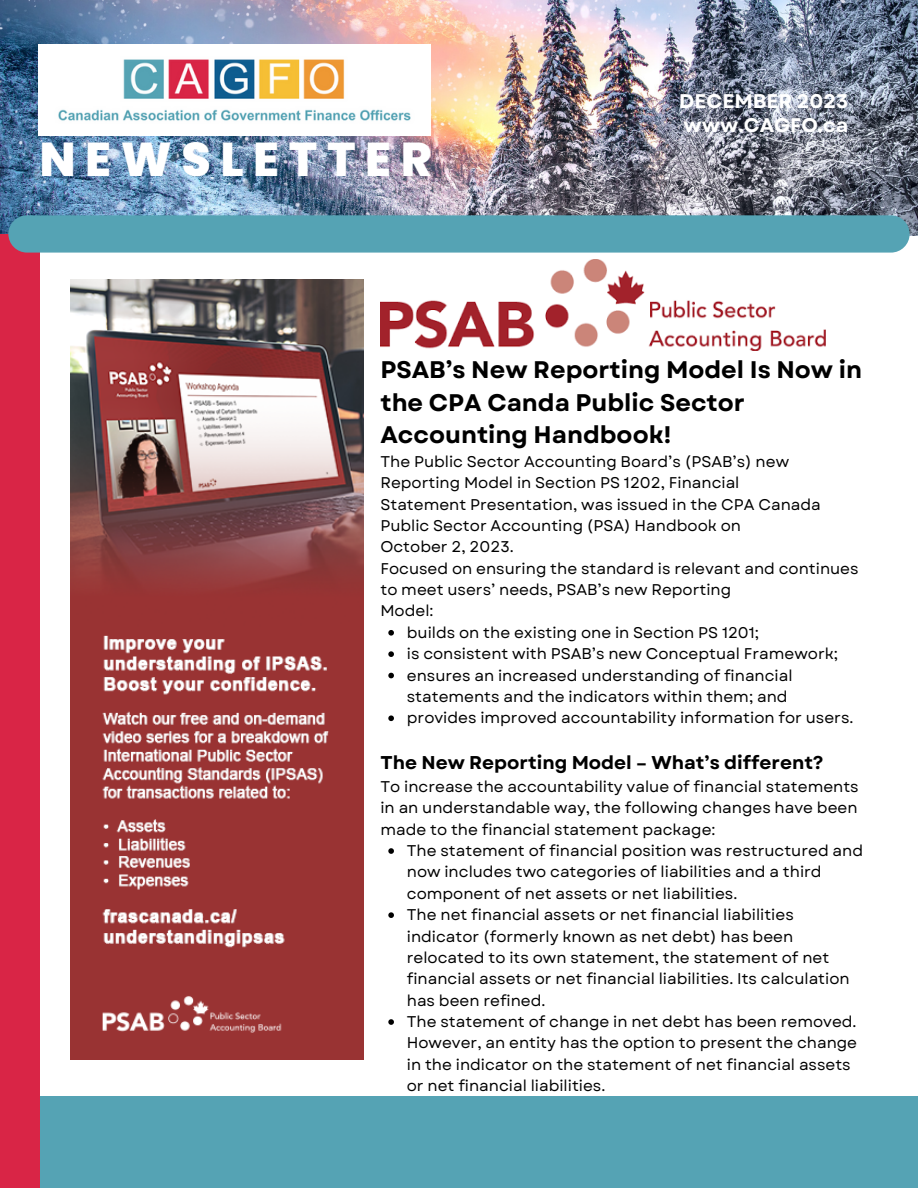
<style>
.page{position:relative;width:918px;height:1188px;background:#fff}
.page>*{position:absolute;margin:0;border:0;box-sizing:border-box;transform-origin:0 0}
.t1{font:800 47.4px "Poppins";letter-spacing:.2em;color:#fff}
.t2{font:700 24px/32.7px "Garet";color:#000}
.t3{font:700 19.8px "Garet";color:#fff}
.t4{font:700 18.45px "Garet";color:#000}
.t5{font:15.45px/21.3px "Garet";color:#000}
</style>
<div class="page">
<img style="left:0;top:0;width:918px;height:235px">
<div style="left:0;top:1096px;width:918px;height:92px;background:#55a3b4"></div>
<div style="left:0;top:234px;width:39px;height:954px;background:#d92546"></div>
<div style="left:8px;top:215px;width:902px;height:38px;background:#55a3b4;border-radius:19px"></div>
<img style="left:39px;top:45px;width:391px;height:91px">
<img style="left:71px;top:280px;width:292px;height:779px">
<svg style="left:388px;top:630px;width:6px;height:6px"></svg>
<svg style="left:388px;top:651px;width:6px;height:6px"></svg>
<svg style="left:388px;top:673px;width:6px;height:5px"></svg>
<svg style="left:388px;top:715px;width:6px;height:6px"></svg>
<svg style="left:388px;top:848px;width:6px;height:6px"></svg>
<svg style="left:388px;top:912px;width:6px;height:6px"></svg>
<svg style="left:388px;top:1019px;width:6px;height:6px"></svg>
<img style="left:380px;top:259px;width:446px;height:92px">
<p class="t1" style="left:39px;top:126px;width:394px">NEWSLETTER</p>
<p class="t3" style="left:679px;top:87px;width:171px">DECEMBER 2023</p>
<p class="t3" style="left:684px;top:110px;width:166px">www.CAGFO.ca</p>
<p class="t2" style="left:380px;top:353px;width:483px">PSAB’s New Reporting Model Is Now in the CPA Canda Public Sector<br>Accounting Handbook!</p>
<p class="t5" style="left:380px;top:451px;width:410px">The Public Sector Accounting Board’s (PSAB’s) new<br>Reporting Model in Section PS 1202, Financial</p>
<p class="t5" style="left:380px;top:494px;width:442px">Statement Presentation, was issued in the CPA Canada<br>Public Sector Accounting (PSA) Handbook on</p>
<p class="t5" style="left:380px;top:536px;width:135px">October 2, 2023.</p>
<p class="t5" style="left:380px;top:558px;width:480px">Focused on ensuring the standard is relevant and continues to meet users’ needs, PSAB’s new Reporting</p>
<p class="t5" style="left:380px;top:600px;width:55px">Model:</p>
<p class="t5" style="left:407px;top:622px;width:354px">builds on the existing one in Section PS 1201;</p>
<p class="t5" style="left:407px;top:643px;width:433px">is consistent with PSAB’s new Conceptual Framework;</p>
<p class="t5" style="left:407px;top:665px;width:387px">ensures an increased understanding of financial statements and the indicators within them; and</p>
<p class="t5" style="left:407px;top:707px;width:448px">provides improved accountability information for users.</p>
<p class="t4" style="left:380px;top:750px;width:445px">The New Reporting Model – What’s different?</p>
<p class="t5" style="left:380px;top:776px;width:480px;text-align:justify">To increase the accountability value of financial statements in an understandable way, the following changes have been made to the financial statement package:</p>
<p class="t5" style="left:407px;top:840px;width:458px">The statement of financial position was restructured and now includes two categories of liabilities and a third component of net assets or net liabilities.</p>
<p class="t5" style="left:407px;top:904px;width:444px">The net financial assets or net financial liabilities indicator (formerly known as net debt) has been relocated to its own statement, the statement of net financial assets or net financial liabilities. Its calculation has been refined.</p>
<p class="t5" style="left:407px;top:1011px;width:452px">The statement of change in net debt has been removed.<br>However, an entity has the option to present the change in the indicator on the statement of net financial assets or net financial liabilities.</p>
</div>
